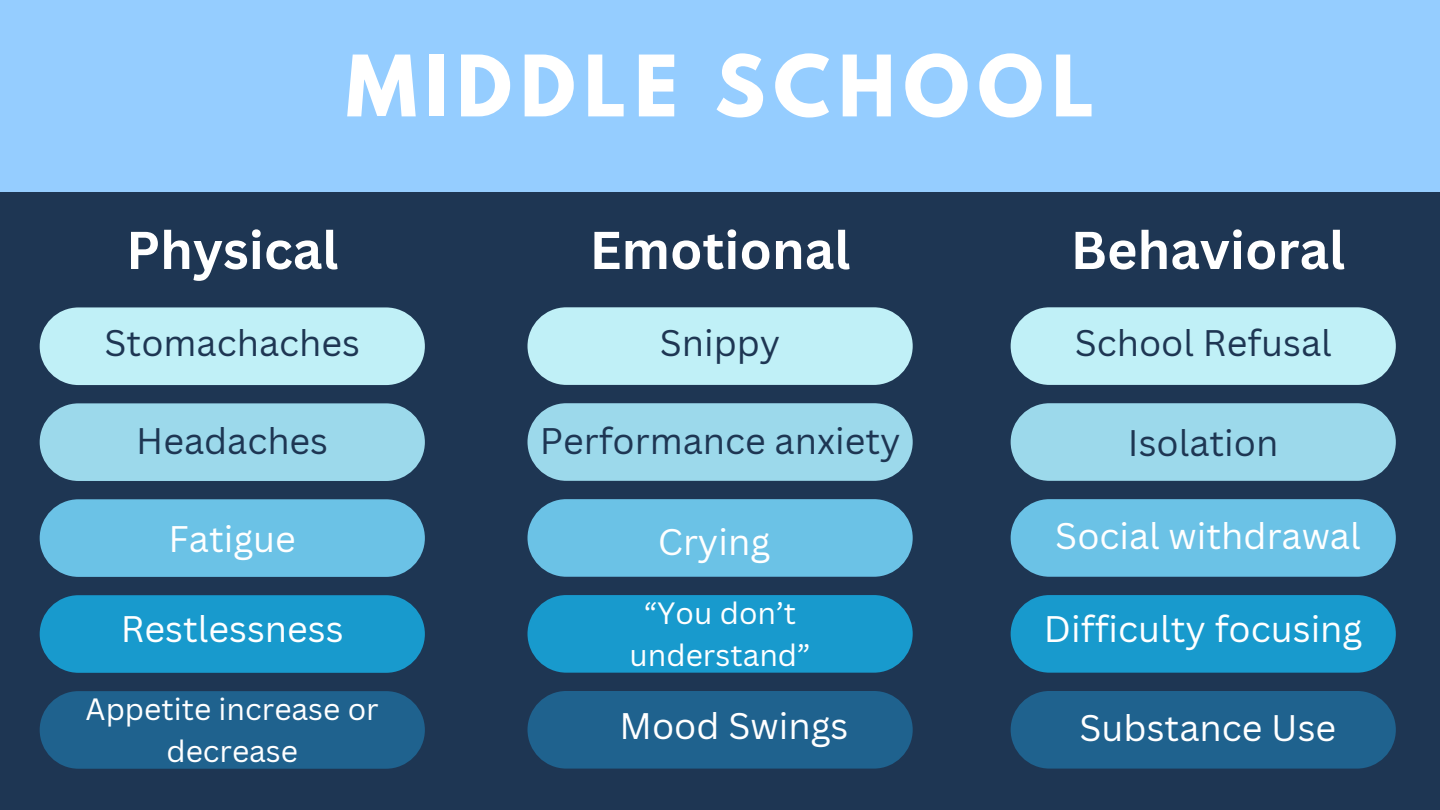
<style>
.page{position:relative;width:1440px;height:810px;background:#1e3653}
.page>*{position:absolute;margin:0;border:0;box-sizing:border-box;transform-origin:0 0}
.t1{font:700 75px "League Spartan";letter-spacing:.11em;color:#fff}
.t2{font:700 52px "Canva Sans";color:#fff}
.t3{font:36px "Canva Sans";color:#fff}
.t4{font:36px "Canva Sans";color:#1e3653}
.t5{font:30px/42px "Canva Sans";color:#fff;text-align:center}
</style>
<div class="page">
<div style="left:0;top:0;width:1440px;height:192px;background:#95cdff"></div>
<div style="left:40px;top:403px;width:385px;height:78px;background:#9cd9eb;border-radius:39px"></div>
<div style="left:40px;top:499px;width:385px;height:78px;background:#6bc2e6;border-radius:39px"></div>
<div style="left:40px;top:595px;width:385px;height:78px;background:#189acd;border-radius:39px"></div>
<div style="left:40px;top:691px;width:385px;height:78px;background:#1f628e;border-radius:39px"></div>
<div style="left:40px;top:307px;width:385px;height:78px;background:#c0f0f7;border-radius:39px"></div>
<div style="left:528px;top:403px;width:385px;height:78px;background:#9cd9eb;border-radius:39px"></div>
<div style="left:528px;top:499px;width:385px;height:78px;background:#6bc2e6;border-radius:39px"></div>
<div style="left:528px;top:595px;width:385px;height:78px;background:#189acd;border-radius:39px"></div>
<div style="left:528px;top:691px;width:385px;height:78px;background:#1f628e;border-radius:39px"></div>
<div style="left:528px;top:307px;width:385px;height:78px;background:#c0f0f7;border-radius:39px"></div>
<div style="left:1011px;top:403px;width:385px;height:78px;background:#9cd9eb;border-radius:39px"></div>
<div style="left:1011px;top:499px;width:385px;height:78px;background:#6bc2e6;border-radius:39px"></div>
<div style="left:1011px;top:595px;width:385px;height:78px;background:#189acd;border-radius:39px"></div>
<div style="left:1011px;top:691px;width:385px;height:78px;background:#1f628e;border-radius:39px"></div>
<div style="left:1011px;top:307px;width:385px;height:78px;background:#c0f0f7;border-radius:39px"></div>
<h1 class="t1" style="left:346px;top:49px;width:750px">MIDDLE SCHOOL</h1>
<h2 class="t2" style="left:126px;top:213px;width:214px">Physical</h2>
<h2 class="t2" style="left:590px;top:213px;width:262px">Emotional</h2>
<h2 class="t2" style="left:1071px;top:213px;width:276px">Behavioral</h2>
<p class="t4" style="left:105px;top:318px;width:257px">Stomachaches</p>
<p class="t4" style="left:660px;top:318px;width:122px">Snippy</p>
<p class="t4" style="left:1075px;top:318px;width:258px">School Refusal</p>
<h3 class="t4" style="left:136px;top:415px;width:193px">Headaches</h3>
<p class="t4" style="left:540px;top:415px;width:362px">Performance anxiety</p>
<h3 class="t4" style="left:1128px;top:417px;width:152px">Isolation</h3>
<h3 class="t3" style="left:169px;top:513px;width:129px">Fatigue</h3>
<h3 class="t3" style="left:121px;top:603px;width:225px">Restlessness</h3>
<h3 class="t3" style="left:658px;top:516px;width:114px">Crying</h3>
<h3 class="t5" style="left:644px;top:591px;width:154px">“You don’t</h3>
<h3 class="t5" style="left:630px;top:633px;width:183px">understand”</h3>
<p class="t3" style="left:1055px;top:510px;width:307px">Social withdrawal</p>
<h3 class="t3" style="left:1044px;top:603px;width:320px">Difficulty focusing</h3>
<h3 class="t5" style="left:86px;top:687px;width:295px">Appetite increase or decrease</h3>
<p class="t3" style="left:620px;top:700px;width:230px">Mood Swings</p>
<h3 class="t3" style="left:1080px;top:702px;width:258px">Substance Use</h3>
</div>
